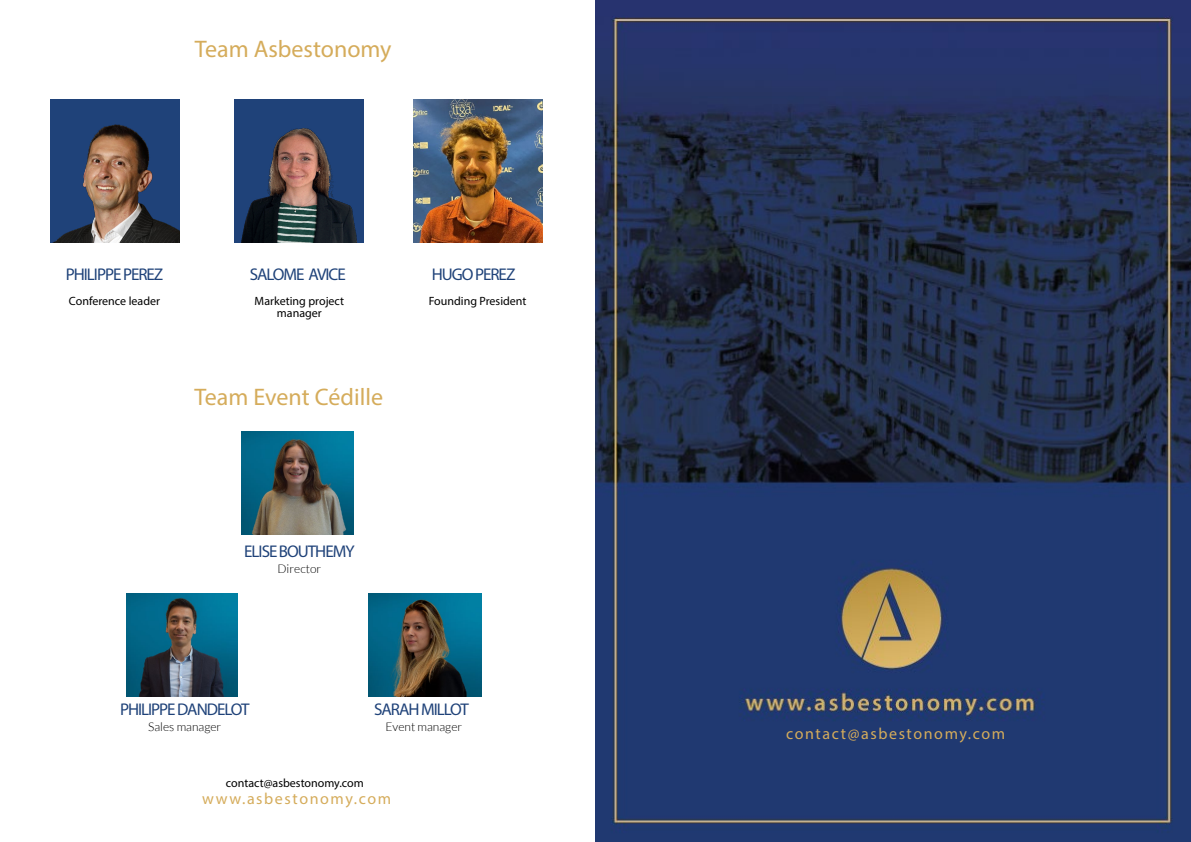
<style>
.page{position:relative;width:1191px;height:842px;background:#fff}
.page>*{position:absolute;margin:0;border:0;box-sizing:border-box;transform-origin:0 0}
.t1{font:24px "Myriad Pro";color:#d5ac5b}
.t2{font:17px "Myriad Pro";letter-spacing:-.06em;color:#1f4279}
.t3{font:16px "Myriad Pro";letter-spacing:.1em;color:#d5ac5b}
.t4{font:12px/12px "Myriad Pro";color:#000;text-align:center}
.t5{font:300 12px "Lato";color:#000}
</style>
<div class="page">
<img style="left:242px;top:432px;width:111px;height:102px">
<img style="left:126px;top:594px;width:112px;height:102px">
<img style="left:369px;top:594px;width:112px;height:102px">
<img style="left:596px;top:0;width:595px;height:842px">
<img style="left:413px;top:99px;width:129px;height:143px">
<div style="left:50px;top:99px;width:129px;height:143px;background:#1f4279"></div>
<img style="left:54px;top:124px;width:125px;height:118px">
<img style="left:235px;top:99px;width:129px;height:143px">
<h1 class="t1" style="left:195px;top:34px;width:198px">Team Asbestonomy</h1>
<h2 class="t2" style="left:66px;top:264px;width:99px">PHILIPPE PEREZ</h2>
<h2 class="t2" style="left:250px;top:264px;width:98px">SALOME AVICE</h2>
<h2 class="t2" style="left:432px;top:264px;width:85px">HUGO PEREZ</h2>
<p class="t4" style="left:255px;top:295px;width:91px">Marketing project manager</p>
<p class="t4" style="left:69px;top:295px;width:93px">Conference leader</p>
<p class="t4" style="left:429px;top:295px;width:99px">Founding President</p>
<h1 class="t1" style="left:195px;top:382px;width:190px">Team Event Cédille</h1>
<h2 class="t2" style="left:244px;top:541px;width:112px">ELISE BOUTHEMY</h2>
<p class="t5" style="left:277px;top:562px;width:45px">Director</p>
<h2 class="t2" style="left:120px;top:699px;width:131px">PHILIPPE DANDELOT</h2>
<h2 class="t2" style="left:374px;top:699px;width:96px">SARAH MILLOT</h2>
<p class="t5" style="left:148px;top:720px;width:75px">Sales manager</p>
<p class="t5" style="left:385px;top:720px;width:78px">Event manager</p>
<p class="t4" style="left:226px;top:777px;width:139px">contact@asbestonomy.com</p>
<h3 class="t3" style="left:202px;top:789px;width:190px">www.asbestonomy.com</h3>
<h3 class="t3" style="left:786px;top:724px;width:221px">contact@asbestonomy.com</h3>
</div>
